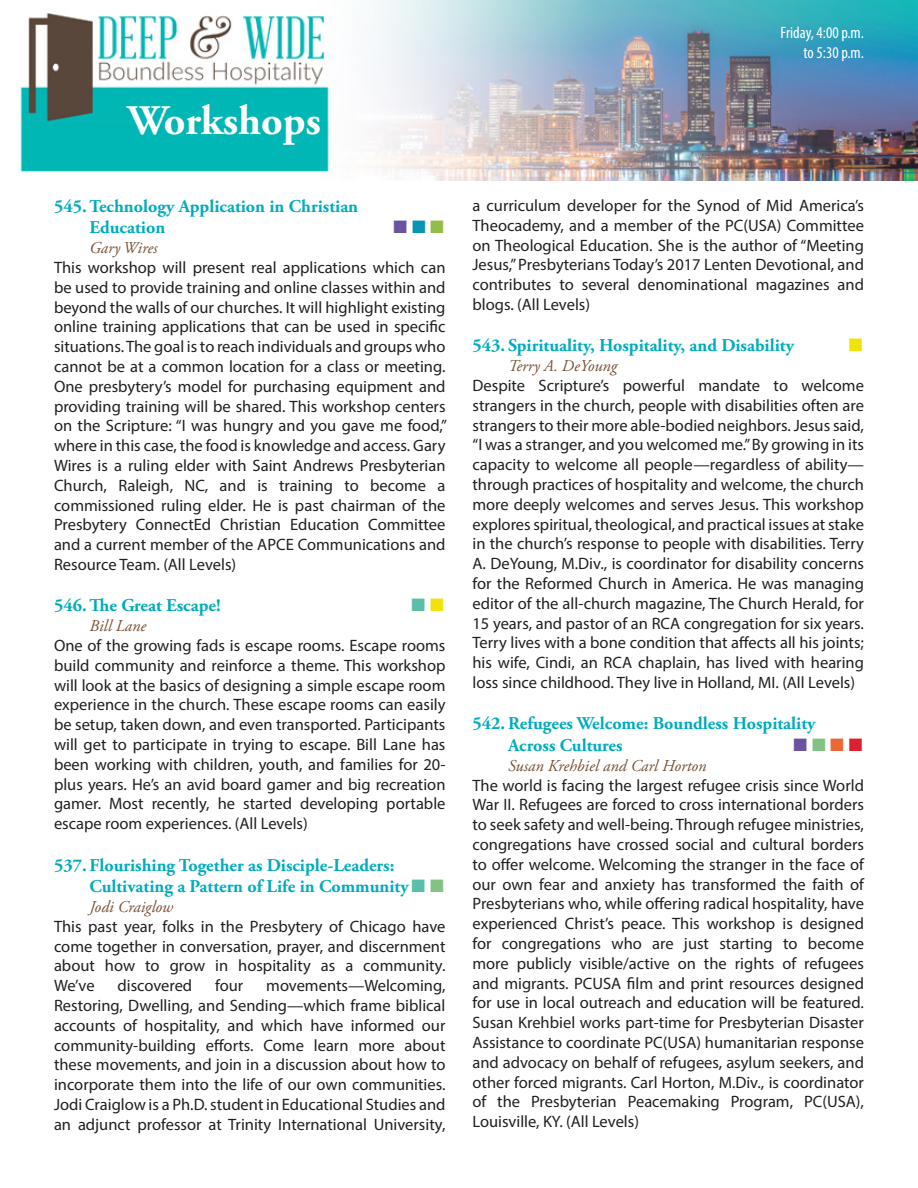
<style>
.page{position:relative;width:918px;height:1188px;background:#fff}
.page>*{position:absolute;margin:0;border:0;box-sizing:border-box;transform-origin:0 0}
.t1{font:700 42px "Adobe Garamond Pro";color:#fff}
.Workshop_Title{font:700 18px/21.6px "Adobe Garamond Pro";color:#00acbc}
.Workshop_Title-2{font:18px "Zapf Dingbats ITC";color:#6b53a2}
.Workshop_Title-3{font:18px "Zapf Dingbats ITC";color:#efe309}
.t2{font:16.5px/19.8px "Myriad Pro";color:#231f20;text-align:justify}
.WorkshopLeader{font:italic 16.5px "Adobe Garamond Pro";color:#755036}
.t3{font:condensed 16.5px/19.8px "Myriad Pro";color:#fff;text-align:right}
.s1{color:#0895b5}
.s2{color:#94bd47}
.s3{color:#5bbea9}
.s4{color:#83c185}
.s5{color:#eb6836}
.s6{color:#db2230}
</style>
<div class="page">
<img style="left:20px;top:0;width:898px;height:181px">
<h1 class="t1" style="left:128px;top:96px;width:194px">Workshops</h1>
<p class="Workshop_Title" style="left:90px;top:196px;width:270px;text-indent:-36px">545. Technology Application in Christian<br>Education</p>
<p class="Workshop_Title-2" style="left:394px;top:219px;width:52px">■ <span class="s1">■</span><span class="s2">■</span></p>
<p class="WorkshopLeader" style="left:90px;top:238px;width:69px">Gary Wires</p>
<p class="t2" style="left:54px;top:257px;width:394px">This workshop will present real applications which can be used to provide training and online classes within and beyond the walls of our churches. It will highlight existing online training applications that can be used in specific situations. The goal is to reach individuals and groups who cannot be at a common location for a class or meeting.<br>One presbytery’s model for purchasing equipment and providing training will be shared. This workshop centers on the Scripture: “I was hungry and you gave me food,” where in this case, the food is knowledge and access. Gary Wires is a ruling elder with Saint Andrews Presbyterian Church, Raleigh, NC, and is training to become a commissioned ruling elder. He is past chairman of the Presbytery ConnectEd Christian Education Committee and a current member of the APCE Communications and Resource Team. (All Levels)</p>
<p class="Workshop_Title" style="left:54px;top:595px;width:168px">546. The Great Escape!</p>
<p class="WorkshopLeader" style="left:90px;top:616px;width:58px">Bill Lane</p>
<p class="t2" style="left:54px;top:635px;width:393px">One of the growing fads is escape rooms. Escape rooms build community and reinforce a theme. This workshop will look at the basics of designing a simple escape room experience in the church. These escape rooms can easily be setup, taken down, and even transported. Participants will get to participate in trying to escape. Bill Lane has been working with children, youth, and families for 20- plus years. He’s an avid board gamer and big recreation gamer. Most recently, he started developing portable escape room experiences. (All Levels)</p>
<p class="Workshop_Title" style="left:90px;top:854px;width:356px;text-indent:-36px">537. Flourishing Together as Disciple-Leaders:<br>Cultivating a Pattern of Life in Community<span class="s3">■</span> <span class="s4">■</span></p>
<p class="WorkshopLeader" style="left:90px;top:897px;width:85px">Jodi Craiglow</p>
<p class="t2" style="left:54px;top:916px;width:393px">This past year, folks in the Presbytery of Chicago have come together in conversation, prayer, and discernment about how to grow in hospitality as a community.<br>We’ve</p>
<p class="t2" style="left:118px;top:975px;width:76px">discovered</p>
<p class="t2" style="left:215px;top:975px;width:30px">four</p>
<p class="t2" style="left:54px;top:975px;width:393px;text-indent:212px">movements—Welcoming, Restoring, Dwelling, and Sending—which frame biblical accounts of hospitality, and which have informed our community-building efforts. Come learn more about these movements, and join in a discussion about how to incorporate them into the life of our own communities.<br>Jodi Craiglow is a Ph.D. student in Educational Studies and an adjunct professor at Trinity International University,</p>
<p class="t3" style="left:781px;top:23px;width:85px">Friday, 4:00 p.m. to 5:30 p.m.</p>
<p class="t2" style="left:472px;top:195px;width:393px">a curriculum developer for the Synod of Mid America’s Theocademy, and a member of the PC(USA) Committee on Theological Education. She is the author of “Meeting Jesus,” Presbyterians Today’s 2017 Lenten Devotional, and contributes to several denominational magazines and blogs. (All Levels)</p>
<p class="Workshop_Title" style="left:472px;top:335px;width:323px">543. Spirituality, Hospitality, and Disability</p>
<p class="Workshop_Title-3" style="left:849px;top:337px;width:15px">■</p>
<p class="WorkshopLeader" style="left:508px;top:356px;width:110px">Terry A. DeYoung</p>
<p class="t2" style="left:472px;top:375px;width:393px">Despite Scripture’s powerful mandate to welcome strangers in the church, people with disabilities often are strangers to their more able-bodied neighbors. Jesus said, “I was a stranger, and you welcomed me.” By growing in its capacity to welcome all people—regardless of ability— through practices of hospitality and welcome, the church more deeply welcomes and serves Jesus. This workshop explores spiritual, theological, and practical issues at stake in the church’s response to people with disabilities. Terry A. DeYoung, M.Div., is coordinator for disability concerns for the Reformed Church in America. He was managing editor of the all-church magazine, The Church Herald, for 15 years, and pastor of an RCA congregation for six years.<br>Terry lives with a bone condition that affects all his joints; his wife, Cindi, an RCA chaplain, has lived with hearing loss since childhood. They live in Holland, MI. (All Levels)</p>
<p class="Workshop_Title" style="left:508px;top:713px;width:309px;text-indent:-36px">542. Refugees Welcome: Boundless Hospitality<br>Across Cultures</p>
<p class="Workshop_Title-2" style="left:793px;top:736px;width:71px">■ <span class="s4">■</span><span class="s5">■</span><span class="s6">■</span></p>
<p class="WorkshopLeader" style="left:508px;top:756px;width:200px">Susan Krehbiel and Carl Horton</p>
<p class="t2" style="left:472px;top:775px;width:393px">The world is facing the largest refugee crisis since World War II. Refugees are forced to cross international borders to seek safety and well-being. Through refugee ministries, congregations have crossed social and cultural borders to offer welcome. Welcoming the stranger in the face of our own fear and anxiety has transformed the faith of Presbyterians who, while offering radical hospitality, have experienced Christ’s peace. This workshop is designed for congregations who are just starting to become more publicly visible/active on the rights of refugees and migrants. PCUSA film and print resources designed for use in local outreach and education will be featured.<br>Susan Krehbiel works part-time for Presbyterian Disaster Assistance to coordinate PC(USA) humanitarian response and advocacy on behalf of refugees, asylum seekers, and other forced migrants. Carl Horton, M.Div., is coordinator of the Presbyterian Peacemaking Program, PC(USA), Louisville, KY. (All Levels)</p>
</div>
